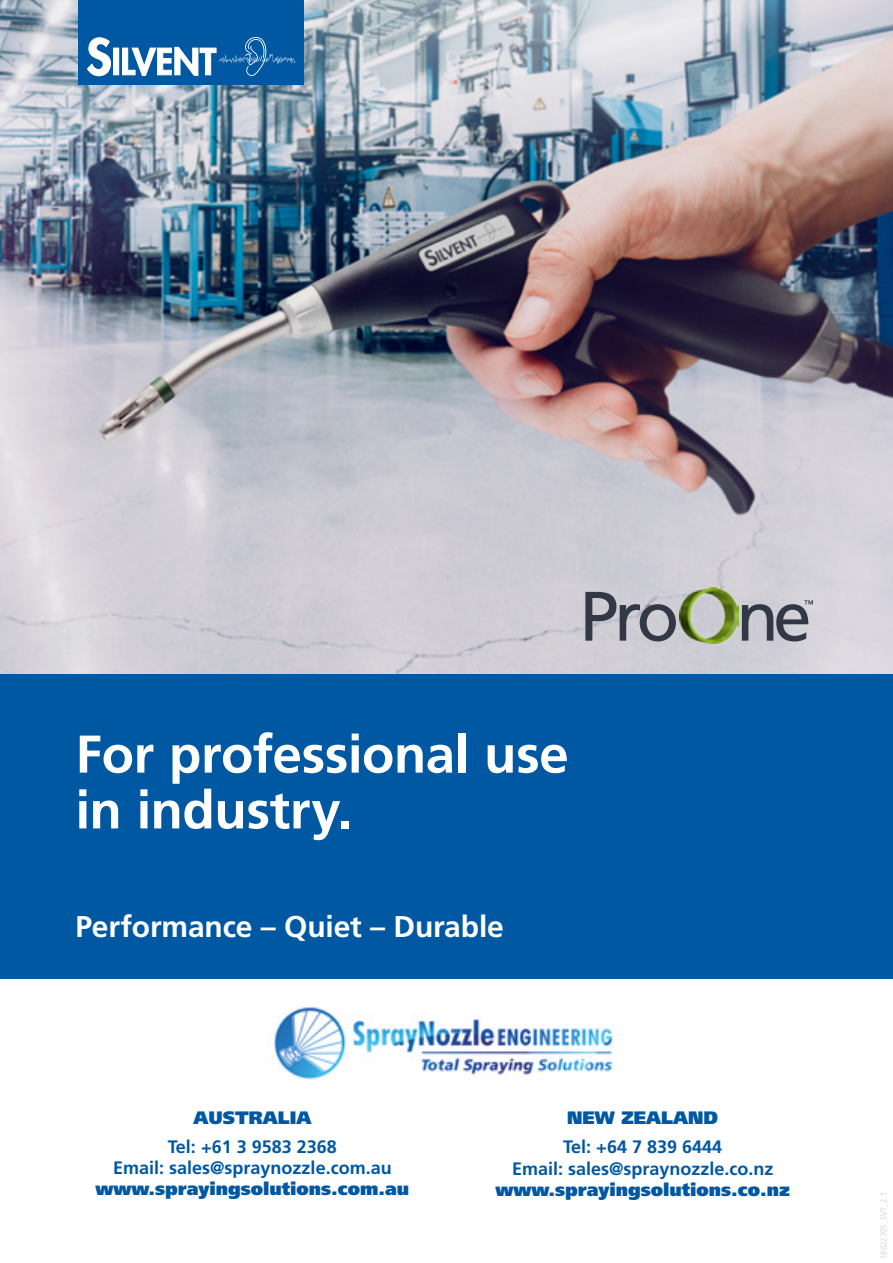
<style>
.page{position:relative;width:893px;height:1263px;background:#fff}
.page>*{position:absolute;margin:0;border:0;box-sizing:border-box;transform-origin:0 0}
.t1{font:700 53.1px/55.8px "Frutiger";letter-spacing:-.01em;color:#fff}
.t2{font:700 30px "Frutiger";letter-spacing:-.005em;color:#fff}
.t3{font:700 18px/21px "Frutiger";color:#0058a2;text-align:center}
.t4{font:900 18px "Frutiger";color:#0058a2}
.t5{font:condensed 9px "Frutiger";color:#dadada}
</style>
<div class="page">
<img style="left:0;top:0;width:893px;height:674px">
<div style="left:0;top:674px;width:893px;height:305px;background:#0058a2"></div>
<img style="left:679px;top:587px;width:60px;height:57px">
<svg style="left:585px;top:592px;width:91px;height:49px;background:#93959e"></svg>
<svg style="left:742px;top:600px;width:71px;height:41px;background:#8f919b"></svg>
<div style="left:79px;top:0;width:225px;height:6px;background:#0058a2"></div>
<div style="left:79px;top:1px;width:225px;height:84px;background:#0058a2"></div>
<svg style="left:87px;top:37px;width:24px;height:40px"></svg>
<svg style="left:113px;top:48px;width:6px;height:27px"></svg>
<svg style="left:122px;top:37px;width:174px;height:39px"></svg>
<img style="left:274px;top:1007px;width:339px;height:73px">
<h1 class="t1" style="left:75px;top:726px;width:495px">For professional use in industry.</h1>
<h2 class="t2" style="left:75px;top:909px;width:430px">Performance – Quiet – Durable</h2>
<p class="t4" style="left:193px;top:1107px;width:119px">AUSTRALIA</p>
<p class="t3" style="left:113px;top:1137px;width:280px">Tel: +61 3 9583 2368<br>Email: sales@spraynozzle.com.au</p>
<p class="t4" style="left:96px;top:1178px;width:315px">www.sprayingsolutions.com.au</p>
<p class="t4" style="left:567px;top:1107px;width:152px">NEW ZEALAND</p>
<p class="t3" style="left:512px;top:1137px;width:263px">Tel: +64 7 839 6444<br>Email: sales@spraynozzle.co.nz</p>
<p class="t4" style="left:495px;top:1178px;width:296px">www.sprayingsolutions.co.nz</p>
<p class="t5" style="left:879px;top:1259px;width:69px;rotate:-90deg">18022705_SVT_2.1</p>
</div>
